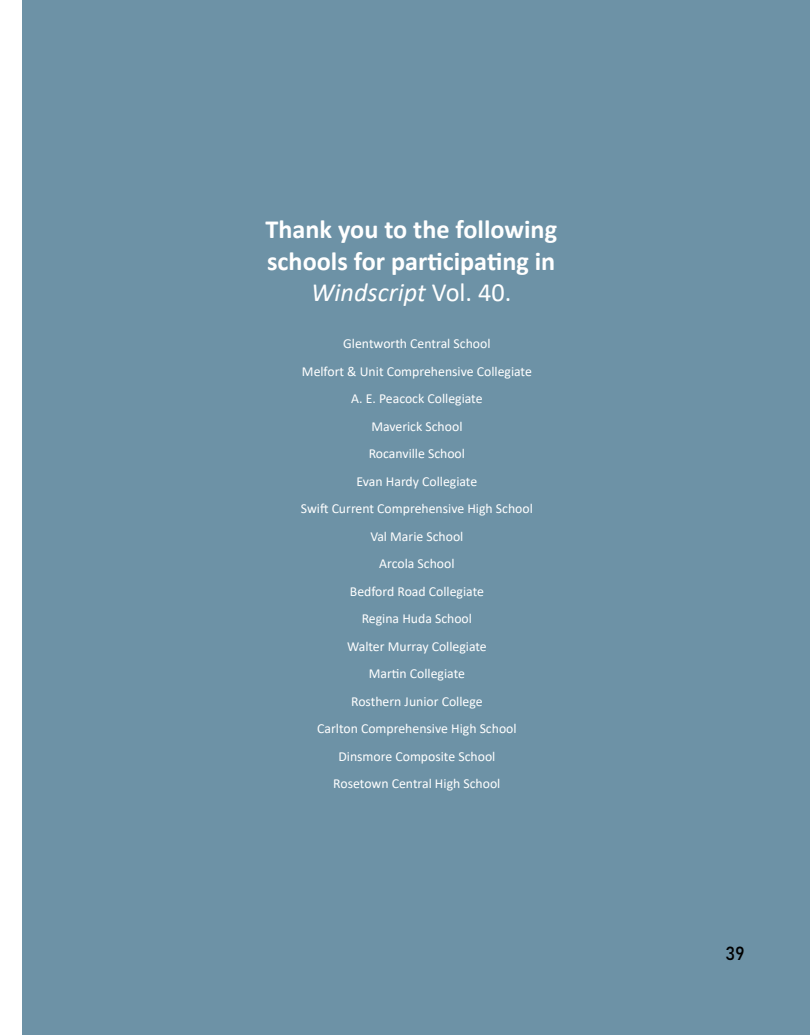
<style>
.page{position:relative;width:810px;height:1035px;background:#fff}
.page>*{position:absolute;margin:0;border:0;box-sizing:border-box;transform-origin:0 0}
.t1{font:700 26.25px/31.5px "Calibri";color:#fff;text-align:center}
.t2{font:18.75px "Bahnschrift";color:#000}
.t3{font:13.75px/27.5px "Calibri";color:#fff;text-align:center}
.s1{font-weight:400;font-style:italic}
.s2{font-weight:400}
</style>
<div class="page">
<div style="left:22px;top:0;width:788px;height:1035px;background:#6d92a6"></div>
<h1 class="t1" style="left:265px;top:214px;width:293px">Thank you to the following schools for participating in<br><span class="s1">Windscript</span> <span class="s2">Vol. 40.</span></h1>
<p class="t3" style="left:301px;top:329px;width:233px">Glentworth Central School<br>Melfort &amp; Unit Comprehensive Collegiate<br>A. E. Peacock Collegiate<br>Maverick School<br>Rocanville School<br>Evan Hardy Collegiate<br>Swift Current Comprehensive High School<br>Val Marie School<br>Arcola School<br>Bedford Road Collegiate<br>Regina Huda School<br>Walter Murray Collegiate<br>Martin Collegiate<br>Rosthern Junior College<br>Carlton Comprehensive High School<br>Dinsmore Composite School<br>Rosetown Central High School</p>
<h2 class="t2" style="left:725px;top:939px;width:21px">39</h2>
</div>
